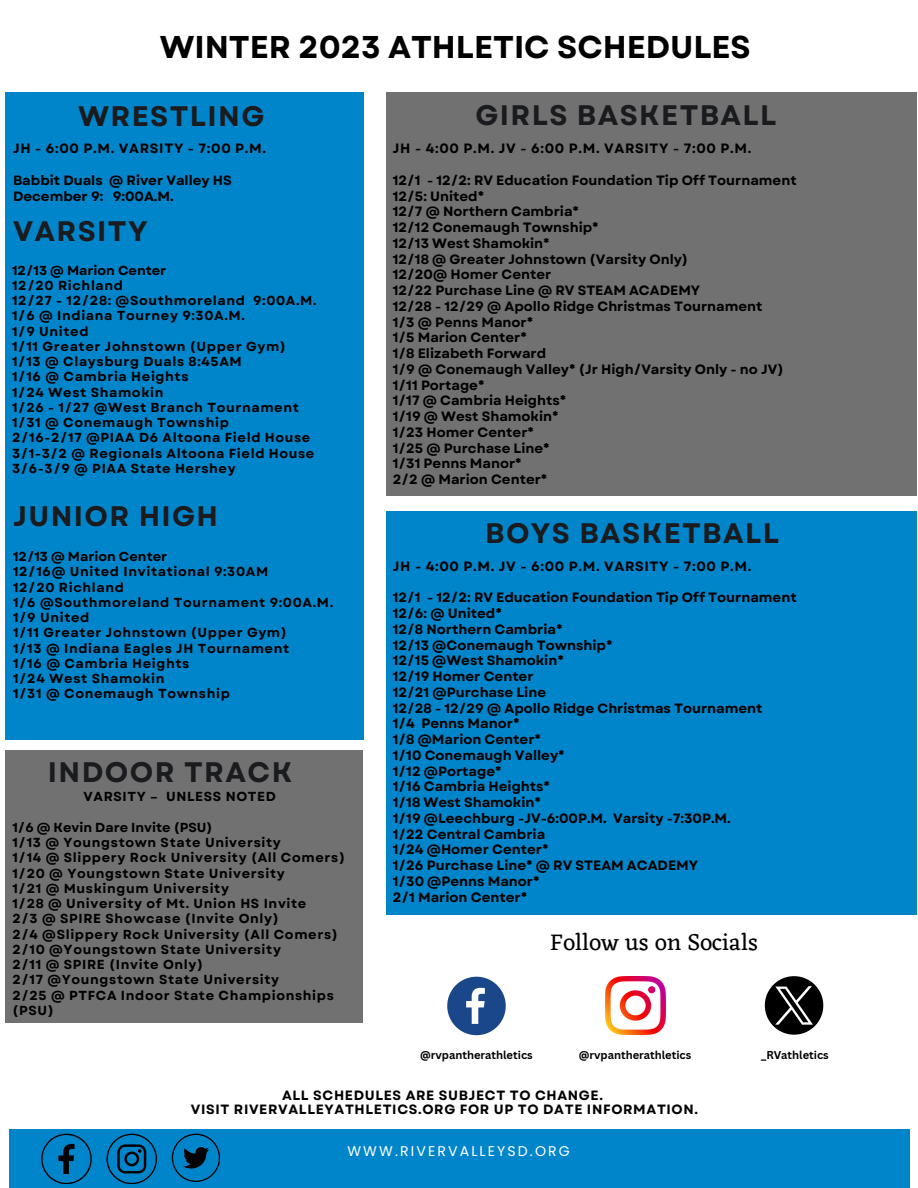
<style>
.page{position:relative;width:918px;height:1188px;background:#fff}
.page>*{position:absolute;margin:0;border:0;box-sizing:border-box;transform-origin:0 0}
.t1{font:700 31.5px "Garet";color:#000}
.t2{font:700 28.2px "Garet";letter-spacing:.05em;color:#1a1b1e}
.t3{font:24px "Eczar";color:#000}
.t4{font:14.1px "Poppins";letter-spacing:.15em;color:#fff}
.t5{font:700 13.5px "Garet";color:#000}
.t6{font:700 13.5px "Garet";letter-spacing:.05em;color:#000}
.t7{font:700 13.05px/15.3px "Garet";letter-spacing:.05em;color:#000}
.t8{font:700 13.05px "Garet";color:#000}
.t9{font:700 11.1px "Canva Sans";color:#000}
</style>
<div class="page">
<div style="left:9px;top:1130px;width:900px;height:58px;background:#0085ca"></div>
<svg style="left:41px;top:1134px;width:51px;height:50px"></svg>
<svg style="left:106px;top:1134px;width:51px;height:50px"></svg>
<svg style="left:172px;top:1134px;width:48px;height:48px"></svg>
<div style="left:386px;top:92px;width:531px;height:404px;background:#717171"></div>
<div style="left:5px;top:92px;width:358px;height:272px;background:#0085ca"></div>
<div style="left:5px;top:330px;width:358px;height:272px;background:#0085ca"></div>
<div style="left:5px;top:594px;width:358px;height:145px;background:#0085ca"></div>
<div style="left:5px;top:751px;width:358px;height:272px;background:#717171"></div>
<div style="left:386px;top:511px;width:531px;height:403px;background:#0085ca"></div>
<svg style="left:447px;top:977px;width:59px;height:58px"></svg>
<img style="left:606px;top:976px;width:59px;height:59px">
<svg style="left:765px;top:976px;width:58px;height:59px"></svg>
<p class="t1" style="left:160px;top:24px;width:593px">WINTER 2023 ATHLETIC SCHEDULES</p>
<p class="t2" style="left:78px;top:95px;width:188px">WRESTLING</p>
<p class="t6" style="left:13px;top:139px;width:255px">JH - 6:00 P.M. VARSITY - 7:00 P.M.</p>
<p class="t5" style="left:13px;top:170px;width:220px">Babbit Duals @ River Valley HS</p>
<p class="t5" style="left:13px;top:186px;width:162px">December 9: 9:00A.M.</p>
<p class="t2" style="left:13px;top:211px;width:136px">VARSITY</p>
<p class="t8" style="left:12px;top:261px;width:156px">12/13 @ Marion Center</p>
<p class="t7" style="left:12px;top:278px;width:113px">12/20 Richland</p>
<p class="t7" style="left:12px;top:293px;width:306px">12/27 - 12/28: @Southmoreland 9:00A.M.</p>
<p class="t7" style="left:12px;top:308px;width:234px">1/6 @ Indiana Tourney 9:30A.M.</p>
<p class="t7" style="left:12px;top:323px;width:78px">1/9 United</p>
<p class="t7" style="left:12px;top:339px;width:275px">1/11 Greater Johnstown (Upper Gym)</p>
<p class="t7" style="left:12px;top:354px;width:231px">1/13 @ Claysburg Duals 8:45AM</p>
<p class="t7" style="left:12px;top:369px;width:178px">1/16 @ Cambria Heights</p>
<p class="t7" style="left:12px;top:384px;width:153px">1/24 West Shamokin</p>
<p class="t7" style="left:12px;top:400px;width:288px">1/26 - 1/27 @West Branch Tournament</p>
<p class="t7" style="left:12px;top:415px;width:218px">1/31 @ Conemaugh Township</p>
<p class="t7" style="left:12px;top:430px;width:300px">2/16-2/17 @PIAA D6 Altoona Field House</p>
<p class="t7" style="left:12px;top:445px;width:304px">3/1-3/2 @ Regionals Altoona Field House</p>
<p class="t7" style="left:12px;top:461px;width:225px">3/6-3/9 @ PIAA State Hershey</p>
<p class="t2" style="left:13px;top:496px;width:207px">JUNIOR HIGH</p>
<p class="t8" style="left:13px;top:547px;width:156px">12/13 @ Marion Center</p>
<p class="t7" style="left:13px;top:564px;width:257px">12/16@ United Invitational 9:30AM</p>
<p class="t7" style="left:13px;top:579px;width:113px">12/20 Richland</p>
<p class="t7" style="left:13px;top:595px;width:322px">1/6 @Southmoreland Tournament 9:00A.M.</p>
<p class="t7" style="left:13px;top:610px;width:78px">1/9 United</p>
<p class="t7" style="left:13px;top:625px;width:275px">1/11 Greater Johnstown (Upper Gym)</p>
<p class="t7" style="left:13px;top:640px;width:278px">1/13 @ Indiana Eagles JH Tournament</p>
<p class="t7" style="left:13px;top:656px;width:178px">1/16 @ Cambria Heights</p>
<p class="t7" style="left:13px;top:671px;width:153px">1/24 West Shamokin</p>
<p class="t7" style="left:13px;top:686px;width:218px">1/31 @ Conemaugh Township</p>
<p class="t2" style="left:48px;top:752px;width:246px">INDOOR TRACK</p>
<p class="t7" style="left:84px;top:789px;width:194px">VARSITY – UNLESS NOTED</p>
<p class="t8" style="left:12px;top:818px;width:202px">1/6 @ Kevin Dare Invite (PSU)</p>
<p class="t7" style="left:12px;top:835px;width:270px">1/13 @ Youngstown State University</p>
<p class="t7" style="left:12px;top:850px;width:334px">1/14 @ Slippery Rock University (All Comers)</p>
<p class="t7" style="left:12px;top:866px;width:274px">1/20 @ Youngstown State University</p>
<p class="t7" style="left:12px;top:881px;width:218px">1/21 @ Muskingum University</p>
<p class="t7" style="left:12px;top:896px;width:296px">1/28 @ University of Mt. Union HS Invite</p>
<p class="t7" style="left:12px;top:911px;width:268px">2/3 @ SPIRE Showcase (Invite Only)</p>
<p class="t7" style="left:12px;top:927px;width:327px">2/4 @Slippery Rock University (All Comers)</p>
<p class="t7" style="left:12px;top:942px;width:270px">2/10 @Youngstown State University</p>
<p class="t7" style="left:12px;top:957px;width:192px">2/11 @ SPIRE (Invite Only)</p>
<p class="t7" style="left:12px;top:972px;width:268px">2/17 @Youngstown State University</p>
<p class="t7" style="left:12px;top:988px;width:323px">2/25 @ PTFCA Indoor State Championships (PSU)</p>
<p class="t2" style="left:475px;top:95px;width:303px">GIRLS BASKETBALL</p>
<p class="t6" style="left:393px;top:139px;width:360px">JH - 4:00 P.M. JV - 6:00 P.M. VARSITY - 7:00 P.M.</p>
<p class="t5" style="left:393px;top:170px;width:405px">12/1 - 12/2: RV Education Foundation Tip Off Tournament</p>
<p class="t5" style="left:393px;top:186px;width:93px">12/5: United*</p>
<p class="t5" style="left:393px;top:202px;width:188px">12/7 @ Northern Cambria*</p>
<p class="t5" style="left:393px;top:218px;width:207px">12/12 Conemaugh Township*</p>
<p class="t5" style="left:393px;top:233px;width:158px">12/13 West Shamokin*</p>
<p class="t5" style="left:393px;top:249px;width:297px">12/18 @ Greater Johnstown (Varsity Only)</p>
<p class="t5" style="left:393px;top:265px;width:160px">12/20@ Homer Center</p>
<p class="t5" style="left:393px;top:281px;width:309px">12/22 Purchase Line @ RV STEAM ACADEMY</p>
<p class="t5" style="left:393px;top:296px;width:371px">12/28 - 12/29 @ Apollo Ridge Christmas Tournament</p>
<p class="t5" style="left:393px;top:312px;width:142px">1/3 @ Penns Manor*</p>
<p class="t5" style="left:393px;top:328px;width:136px">1/5 Marion Center*</p>
<p class="t5" style="left:393px;top:344px;width:155px">1/8 Elizabeth Forward</p>
<p class="t5" style="left:393px;top:359px;width:392px">1/9 @ Conemaugh Valley* (Jr High/Varsity Only - no JV)</p>
<p class="t5" style="left:393px;top:375px;width:93px">1/11 Portage*</p>
<p class="t5" style="left:393px;top:391px;width:175px">1/17 @ Cambria Heights*</p>
<p class="t5" style="left:393px;top:407px;width:167px">1/19 @ West Shamokin*</p>
<p class="t5" style="left:393px;top:422px;width:143px">1/23 Homer Center*</p>
<p class="t5" style="left:393px;top:438px;width:158px">1/25 @ Purchase Line*</p>
<p class="t5" style="left:393px;top:454px;width:130px">1/31 Penns Manor*</p>
<p class="t5" style="left:393px;top:470px;width:156px">2/2 @ Marion Center*</p>
<p class="t2" style="left:485px;top:513px;width:295px">BOYS BASKETBALL</p>
<p class="t6" style="left:393px;top:557px;width:360px">JH - 4:00 P.M. JV - 6:00 P.M. VARSITY - 7:00 P.M.</p>
<p class="t5" style="left:393px;top:588px;width:405px">12/1 - 12/2: RV Education Foundation Tip Off Tournament</p>
<p class="t5" style="left:393px;top:604px;width:111px">12/6: @ United*</p>
<p class="t5" style="left:393px;top:620px;width:171px">12/8 Northern Cambria*</p>
<p class="t5" style="left:393px;top:635px;width:221px">12/13 @Conemaugh Township*</p>
<p class="t5" style="left:393px;top:651px;width:173px">12/15 @West Shamokin*</p>
<p class="t5" style="left:393px;top:667px;width:142px">12/19 Homer Center</p>
<p class="t5" style="left:393px;top:683px;width:155px">12/21 @Purchase Line</p>
<p class="t5" style="left:393px;top:698px;width:371px">12/28 - 12/29 @ Apollo Ridge Christmas Tournament</p>
<p class="t5" style="left:393px;top:714px;width:128px">1/4 Penns Manor*</p>
<p class="t5" style="left:393px;top:730px;width:150px">1/8 @Marion Center*</p>
<p class="t5" style="left:393px;top:746px;width:173px">1/10 Conemaugh Valley*</p>
<p class="t5" style="left:393px;top:761px;width:110px">1/12 @Portage*</p>
<p class="t5" style="left:393px;top:777px;width:159px">1/16 Cambria Heights*</p>
<p class="t5" style="left:393px;top:793px;width:150px">1/18 West Shamokin*</p>
<p class="t5" style="left:393px;top:809px;width:339px">1/19 @Leechburg -JV-6:00P.M. Varsity -7:30P.M.</p>
<p class="t5" style="left:393px;top:824px;width:154px">1/22 Central Cambria</p>
<p class="t5" style="left:393px;top:840px;width:157px">1/24 @Homer Center*</p>
<p class="t5" style="left:393px;top:856px;width:307px">1/26 Purchase Line* @ RV STEAM ACADEMY</p>
<p class="t5" style="left:393px;top:872px;width:148px">1/30 @Penns Manor*</p>
<p class="t5" style="left:393px;top:887px;width:136px">2/1 Marion Center*</p>
<p class="t3" style="left:550px;top:928px;width:210px">Follow us on Socials</p>
<p class="t9" style="left:420px;top:1047px;width:114px">@rvpantherathletics</p>
<p class="t9" style="left:579px;top:1047px;width:114px">@rvpantherathletics</p>
<p class="t9" style="left:761px;top:1047px;width:69px">_RVathletics</p>
<p class="t6" style="left:282px;top:1085px;width:322px">ALL SCHEDULES ARE SUBJECT TO CHANGE.</p>
<p class="t6" style="left:191px;top:1100px;width:509px">VISIT RIVERVALLEYATHLETICS.ORG FOR UP TO DATE INFORMATION.</p>
<p class="t4" style="left:347px;top:1142px;width:224px">WWW.RIVERVALLEYSD.ORG</p>
</div>
